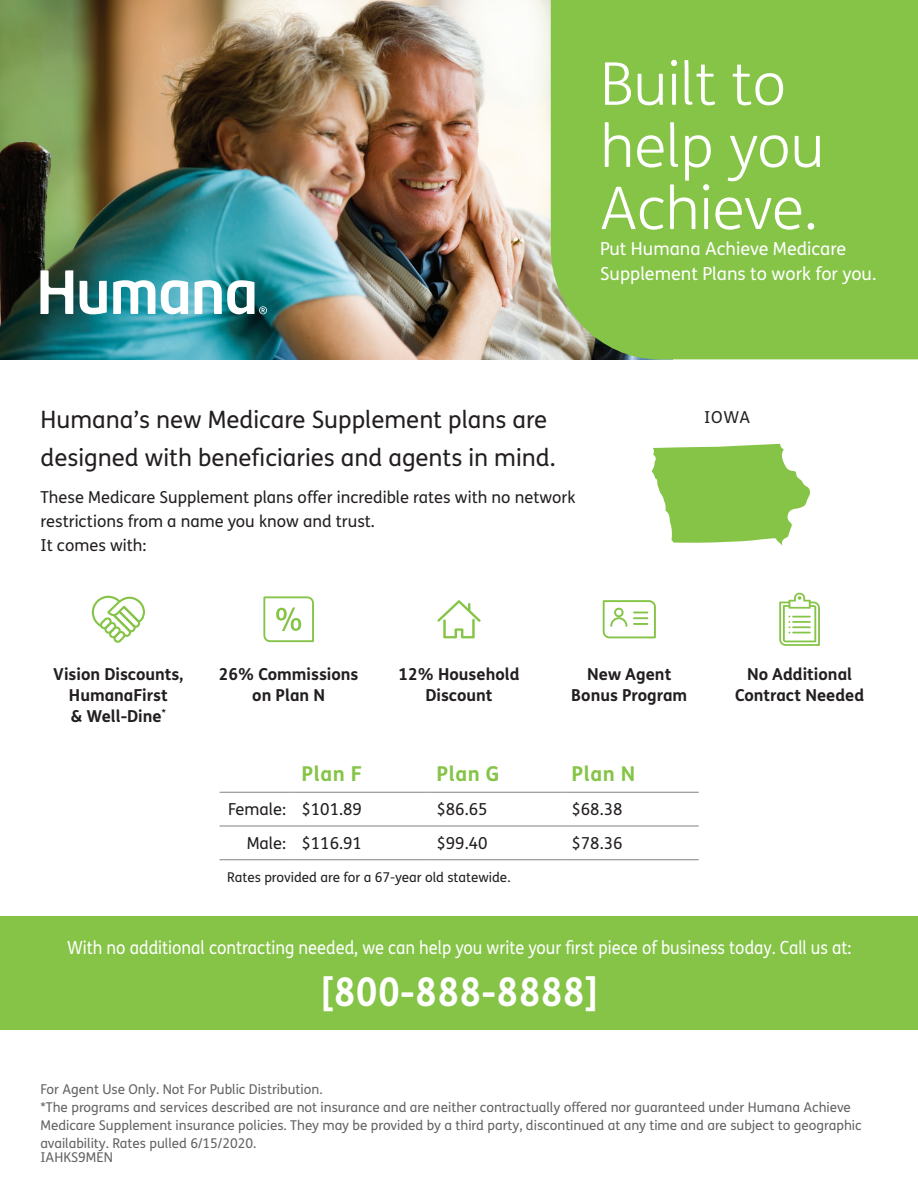
<style>
.page{position:relative;width:918px;height:1188px;background:#fff}
.page>*{position:absolute;margin:0;border:0;box-sizing:border-box;transform-origin:0 0}
.t1{font:300 58.8px/62.1px "FS Humana";color:#fff}
.t2{font:700 39.6px "FS Humana";letter-spacing:.025em;color:#fff;scale:.91 1}
.t3{font:24px/37.2px "FS Humana";color:#231f20}
.t4{font:700 20.55px "FS Humana";letter-spacing:.025em;color:#85c447}
.t5{font:18.15px "FS Humana";color:#fff;scale:.91 1}
.t6{font:18px/25.5px "FS Humana";color:#fff}
.t7{font:16.5px/24px "FS Humana";color:#231f20}
.t8{font:700 16.5px/21px "FS Humana";color:#231f20;text-align:center}
.t9{font:13.5px/18px "FS Humana";color:#636366}
.t10{font:13.5px "FS Humana";color:#231f20}
</style>
<div class="page">
<svg style="left:92px;top:596px;width:53px;height:47px"></svg>
<svg style="left:263px;top:596px;width:51px;height:46px"></svg>
<img style="left:0;top:0;width:551px;height:359px">
<div style="left:551px;top:0;width:367px;height:359px;background:#85c447"></div>
<svg style="left:40px;top:270px;width:227px;height:44px"></svg>
<div style="left:0;top:917px;width:918px;height:113px;background:#85c447"></div>
<svg style="left:779px;top:593px;width:41px;height:53px"></svg>
<svg style="left:603px;top:600px;width:53px;height:38px"></svg>
<svg style="left:437px;top:600px;width:44px;height:38px"></svg>
<svg style="left:652px;top:444px;width:158px;height:102px"></svg>
<hr style="left:220px;top:792px;width:74px;height:1px;background:#818285">
<hr style="left:294px;top:792px;width:135px;height:1px;background:#818285">
<hr style="left:429px;top:792px;width:135px;height:1px;background:#818285">
<hr style="left:564px;top:792px;width:135px;height:1px;background:#818285">
<hr style="left:220px;top:826px;width:74px;height:1px;background:#818285">
<hr style="left:294px;top:826px;width:135px;height:1px;background:#818285">
<hr style="left:429px;top:826px;width:135px;height:1px;background:#818285">
<hr style="left:564px;top:826px;width:135px;height:1px;background:#818285">
<hr style="left:220px;top:859px;width:74px;height:1px;background:#818285">
<hr style="left:294px;top:859px;width:135px;height:1px;background:#818285">
<hr style="left:429px;top:859px;width:135px;height:1px;background:#818285">
<hr style="left:564px;top:859px;width:135px;height:1px;background:#818285">
<h1 class="t1" style="left:600px;top:52px;width:226px">Built to help you<br>Achieve.</h1>
<h3 class="t6" style="left:600px;top:235px;width:278px">Put Humana Achieve Medicare<br>Supplement Plans to work for you.</h3>
<h3 class="t3" style="left:40px;top:401px;width:517px">Humana’s new Medicare Supplement plans are designed with beneficiaries and agents in mind.</h3>
<p class="t7" style="left:40px;top:485px;width:537px">These Medicare Supplement plans offer incredible rates with no network restrictions from a name you know and trust.<br>It comes with:</p>
<p class="t7" style="left:704px;top:405px;width:48px">IOWA</p>
<p class="t8" style="left:53px;top:662px;width:132px">Vision Discounts,<br>HumanaFirst<br>&amp; Well-Dine<sup>*</sup></p>
<p class="t8" style="left:219px;top:662px;width:141px">26% Commissions on Plan N</p>
<p class="t8" style="left:399px;top:662px;width:122px">12% Household<br>Discount</p>
<p class="t8" style="left:571px;top:662px;width:117px">New Agent<br>Bonus Program</p>
<p class="t8" style="left:735px;top:662px;width:131px">No Additional<br>Contract Needed</p>
<h3 class="t4" style="left:301px;top:758px;width:62px">Plan F</h3>
<h3 class="t4" style="left:436px;top:758px;width:65px">Plan G</h3>
<h3 class="t4" style="left:571px;top:758px;width:65px">Plan N</h3>
<p class="t7" style="left:228px;top:797px;width:135px">Female: $101.89</p>
<p class="t7" style="left:436px;top:797px;width:53px">$86.65</p>
<p class="t7" style="left:571px;top:797px;width:53px">$68.38</p>
<p class="t7" style="left:247px;top:831px;width:117px">Male: $116.91</p>
<p class="t7" style="left:437px;top:831px;width:53px">$99.40</p>
<p class="t7" style="left:572px;top:831px;width:53px">$78.36</p>
<p class="t10" style="left:227px;top:868px;width:285px">Rates provided are for a 67-year old statewide.</p>
<h3 class="t5" style="left:67px;top:936px;width:864px">With no additional contracting needed, we can help you write your first piece of business today. Call us at:</h3>
<h2 class="t2" style="left:321px;top:961px;width:305px">[800-888-8888]</h2>
<p class="t9" style="left:40px;top:1080px;width:823px">For Agent Use Only. Not For Public Distribution.<br>*The programs and services described are not insurance and are neither contractually offered nor guaranteed under Humana Achieve Medicare Supplement insurance policies. They may be provided by a third party, discontinued at any time and are subject to geographic availability. Rates pulled 6/15/2020.</p>
<p class="t9" style="left:40px;top:1148px;width:74px">IAHKS9MEN</p>
</div>
